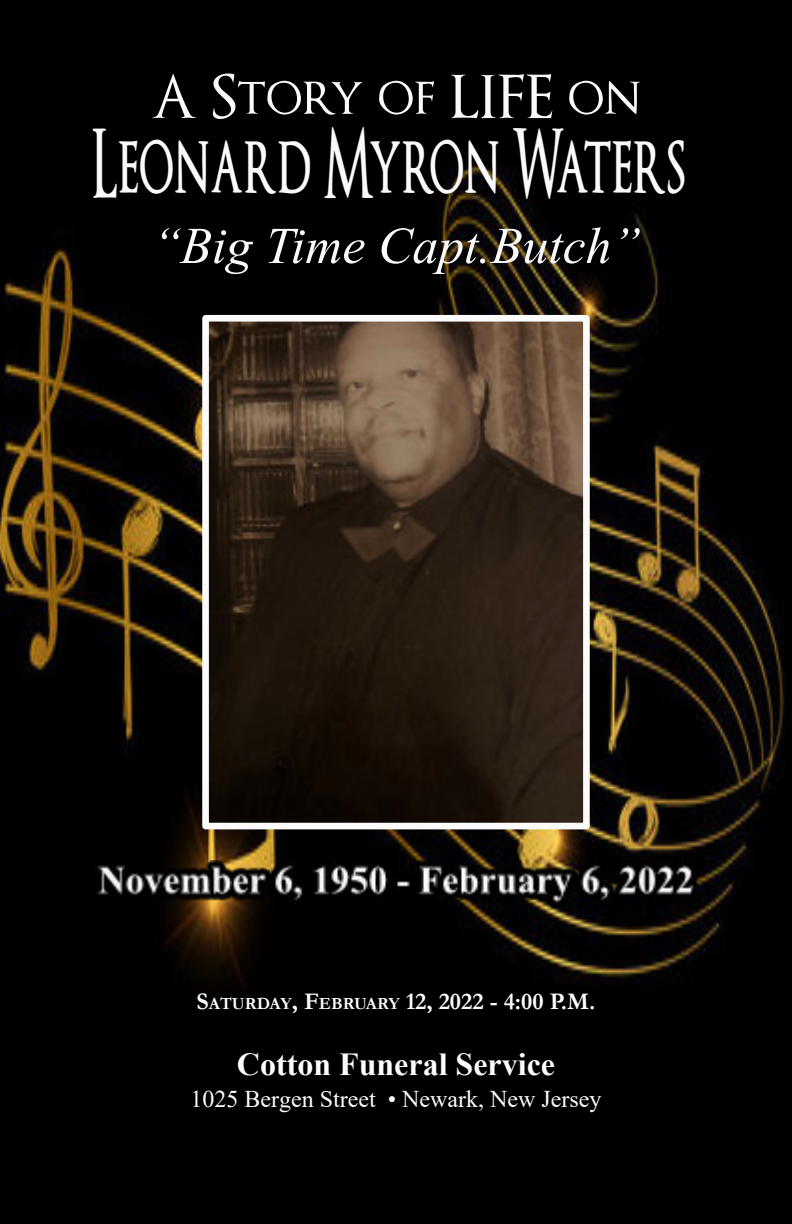
<style>
.page{position:relative;width:792px;height:1224px;background:#fff}
.page>*{position:absolute;margin:0;border:0;box-sizing:border-box;transform-origin:0 0}
.t1{font:600 93.8px "Optimus Princeps";color:#fafafa;scale:.53 1}
.t2{font:58.6px "Optimus Princeps";color:#fafafa}
.t3{font:italic 51.6px "Times New Roman";color:#fafafa}
.t4{font:700 32px "Times New Roman";color:#fcfcfc}
.t5{font:700 24px "Garamond";color:#fcfcfc}
.t6{font:24px "Times New Roman";color:#fcfcfc}
.s1{font-size:17.2px}
</style>
<div class="page">
<img style="left:0;top:0;width:792px;height:1224px">
<img style="left:210px;top:323px;width:372px;height:498px">
<div style="left:202px;top:315px;width:388px;height:514px;border:7px solid #fcfbfb"></div>
<img style="left:92px;top:860px;width:606px;height:47px">
<h2 class="t2" style="left:151px;top:68px;width:492px">A Story of LIFE on</h2>
<h1 class="t1" style="left:92px;top:114px;width:1122px">Leonard Myron Waters</h1>
<h3 class="t3" style="left:152px;top:227px;width:490px">“Big Time Capt.Butch”</h3>
<p class="t5" style="left:197px;top:994px;width:400px">S<span class="s1">ATURDAY</span>, F<span class="s1">EBRUARY</span> 12, 2022 - 4:00 P.M.</p>
<h3 class="t4" style="left:237px;top:1054px;width:320px">Cotton Funeral Service</h3>
<p class="t6" style="left:191px;top:1091px;width:412px">1025 Bergen Street • Newark, New Jersey</p>
</div>
